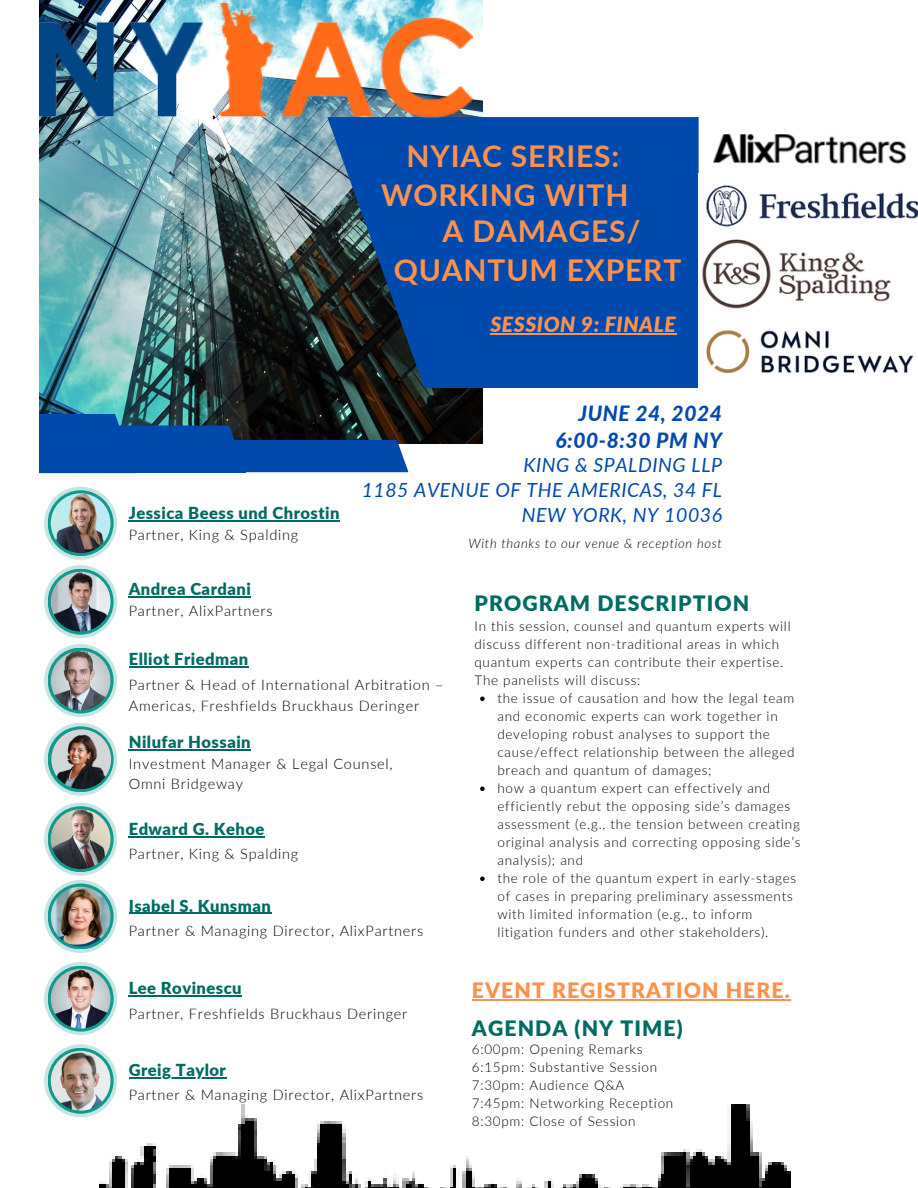
<style>
.page{position:relative;width:918px;height:1188px;background:#fff}
.page>*{position:absolute;margin:0;border:0;box-sizing:border-box;transform-origin:0 0}
.t1{font:700 30px/39.3px "Lato";letter-spacing:.03em;color:#ff914d;text-align:center}
.t2{font:900 21.15px "Lato";letter-spacing:.05em;color:#006b62}
.t3{font:900 21.15px "Lato";letter-spacing:.05em;color:#ff914d}
.t4{font:italic 800 21px/27px "Lato";letter-spacing:.03em;color:#004aad;text-align:right}
.t5{font:italic 900 21px "Lato";letter-spacing:.03em;color:#ff914d}
.t6{font:italic 19.5px/24.8px "Lato";letter-spacing:.03em;color:#004aad;text-align:right}
.t7{font:900 16.5px "Lato";letter-spacing:.03em;color:#006b62}
.t8{font:300 14.55px/19.4px "Lato";letter-spacing:.05em;color:#000}
.t9{font:300 13.5px/18px "Lato";letter-spacing:.055em;color:#000}
.t10{font:italic 300 13.05px "Lato";letter-spacing:.05em;color:#000}
</style>
<div class="page">
<img style="left:39px;top:0;width:443px;height:443px">
<svg style="left:327px;top:117px;width:372px;height:271px;background:#154177"></svg>
<svg style="left:39px;top:414px;width:370px;height:59px;background:#094288"></svg>
<div style="left:423px;top:131px;width:277px;height:257px;background:#004aad"></div>
<img style="left:91px;top:1105px;width:700px;height:83px">
<svg style="left:44px;top:487px;width:73px;height:73px"></svg>
<svg style="left:48px;top:490px;width:66px;height:66px"></svg>
<img style="left:51px;top:493px;width:60px;height:60px;border-radius:50%">
<img style="left:39px;top:4px;width:433px;height:113px">
<svg style="left:44px;top:962px;width:73px;height:73px"></svg>
<svg style="left:48px;top:966px;width:66px;height:66px"></svg>
<img style="left:51px;top:969px;width:60px;height:60px;border-radius:50%">
<svg style="left:44px;top:803px;width:73px;height:73px"></svg>
<svg style="left:48px;top:806px;width:66px;height:66px"></svg>
<img style="left:51px;top:809px;width:60px;height:60px;border-radius:50%">
<svg style="left:44px;top:723px;width:73px;height:73px"></svg>
<svg style="left:48px;top:726px;width:66px;height:66px"></svg>
<img style="left:51px;top:729px;width:60px;height:60px;border-radius:50%">
<svg style="left:44px;top:644px;width:73px;height:73px"></svg>
<svg style="left:48px;top:648px;width:66px;height:66px"></svg>
<img style="left:51px;top:651px;width:60px;height:59px;border-radius:50%">
<svg style="left:44px;top:565px;width:73px;height:73px"></svg>
<svg style="left:48px;top:569px;width:66px;height:66px"></svg>
<img style="left:51px;top:572px;width:60px;height:60px;border-radius:50%">
<svg style="left:44px;top:1044px;width:73px;height:73px"></svg>
<svg style="left:48px;top:1048px;width:66px;height:66px"></svg>
<img style="left:51px;top:1051px;width:60px;height:60px;border-radius:50%">
<img style="left:713px;top:134px;width:193px;height:30px">
<img style="left:699px;top:173px;width:219px;height:60px">
<img style="left:699px;top:319px;width:215px;height:69px">
<img style="left:699px;top:233px;width:192px;height:86px">
<svg style="left:480px;top:697px;width:5px;height:4px"></svg>
<svg style="left:480px;top:787px;width:5px;height:4px"></svg>
<svg style="left:480px;top:877px;width:5px;height:4px"></svg>
<hr style="left:490px;top:334px;width:186px;height:1px;background:#ff914d">
<hr style="left:129px;top:520px;width:211px;height:1px;background:#006b62">
<hr style="left:129px;top:995px;width:113px;height:2px;background:#006b62">
<hr style="left:129px;top:836px;width:136px;height:1px;background:#006b62">
<hr style="left:129px;top:750px;width:122px;height:1px;background:#006b62">
<hr style="left:129px;top:667px;width:120px;height:1px;background:#006b62">
<hr style="left:129px;top:596px;width:122px;height:1px;background:#006b62">
<hr style="left:129px;top:1078px;width:97px;height:1px;background:#006b62">
<hr style="left:472px;top:999px;width:319px;height:1px;background:#ff914d">
<svg style="left:44px;top:880px;width:73px;height:73px"></svg>
<svg style="left:48px;top:884px;width:66px;height:65px"></svg>
<img style="left:51px;top:887px;width:60px;height:59px;border-radius:50%">
<hr style="left:129px;top:913px;width:142px;height:1px;background:#006b62">
<p class="t1" style="left:381px;top:136px;width:249px">NYIAC SERIES:<br>WORKING WITH</p>
<h2 class="t1" style="left:394px;top:211px;width:289px">A DAMAGES/<br>QUANTUM EXPERT</h2>
<h5 class="t5" style="left:490px;top:312px;width:187px">SESSION 9: FINALE</h5>
<p class="t7" style="left:129px;top:503px;width:212px">Jessica Beess und Chrostin</p>
<h5 class="t8" style="left:129px;top:525px;width:171px">Partner, King &amp; Spalding</h5>
<p class="t4" style="left:556px;top:399px;width:168px">JUNE 24, 2024<br>6:00-8:30 PM NY</p>
<p class="t6" style="left:362px;top:452px;width:362px">KING &amp; SPALDING LLP<br>1185 AVENUE OF THE AMERICAS, 34 FL<br>NEW YORK, NY 10036</p>
<p class="t10" style="left:469px;top:535px;width:255px">With thanks to our venue &amp; reception host</p>
<h4 class="t7" style="left:129px;top:579px;width:124px">Andrea Cardani</h4>
<h5 class="t8" style="left:129px;top:601px;width:145px">Partner, AlixPartners</h5>
<h4 class="t7" style="left:129px;top:649px;width:121px">Elliot Friedman</h4>
<h5 class="t8" style="left:129px;top:675px;width:316px;line-height:20.2px">Partner &amp; Head of International Arbitration –<br>Americas, Freshfields Bruckhaus Deringer</h5>
<h4 class="t7" style="left:129px;top:732px;width:123px">Nilufar Hossain</h4>
<h5 class="t8" style="left:129px;top:754px;width:266px">Investment Manager &amp; Legal Counsel,<br>Omni Bridgeway</h5>
<h4 class="t7" style="left:129px;top:819px;width:137px">Edward G. Kehoe</h4>
<h5 class="t8" style="left:129px;top:843px;width:171px">Partner, King &amp; Spalding</h5>
<h5 class="t7" style="left:129px;top:895px;width:144px">Isabel S. Kunsman</h5>
<h4 class="t8" style="left:129px;top:920px;width:296px">Partner &amp; Managing Director, AlixPartners</h4>
<h4 class="t7" style="left:129px;top:978px;width:115px">Lee Rovinescu</h4>
<p class="t8" style="left:129px;top:1004px;width:280px">Partner, Freshfields Bruckhaus Deringer</p>
<h2 class="t7" style="left:129px;top:1060px;width:99px">Greig Taylor</h2>
<h5 class="t8" style="left:129px;top:1085px;width:296px">Partner &amp; Managing Director, AlixPartners</h5>
<p class="t2" style="left:474px;top:590px;width:276px">PROGRAM DESCRIPTION</p>
<p class="t9" style="left:474px;top:617px;width:318px">In this session, counsel and quantum experts will discuss different non-traditional areas in which quantum experts can contribute their expertise.<br>The panelists will discuss:</p>
<p class="t9" style="left:497px;top:689px;width:299px">the issue of causation and how the legal team and economic experts can work together in developing robust analyses to support the cause/effect relationship between the alleged breach and quantum of damages;</p>
<h4 class="t9" style="left:497px;top:779px;width:305px">how a quantum expert can effectively and efficiently rebut the opposing side’s damages assessment (e.g., the tension between creating original analysis and correcting opposing side’s analysis); and</h4>
<h2 class="t9" style="left:497px;top:869px;width:300px">the role of the quantum expert in early-stages of cases in preparing preliminary assessments with limited information (e.g., to inform litigation funders and other stakeholders).</h2>
<h5 class="t3" style="left:472px;top:977px;width:319px">EVENT REGISTRATION HERE.</h5>
<p class="t2" style="left:472px;top:1015px;width:212px">AGENDA (NY TIME)</p>
<p class="t9" style="left:472px;top:1040px;width:203px">6:00pm: Opening Remarks<br>6:15pm: Substantive Session<br>7:30pm: Audience Q&amp;A<br>7:45pm: Networking Reception<br>8:30pm: Close of Session</p>
</div>
